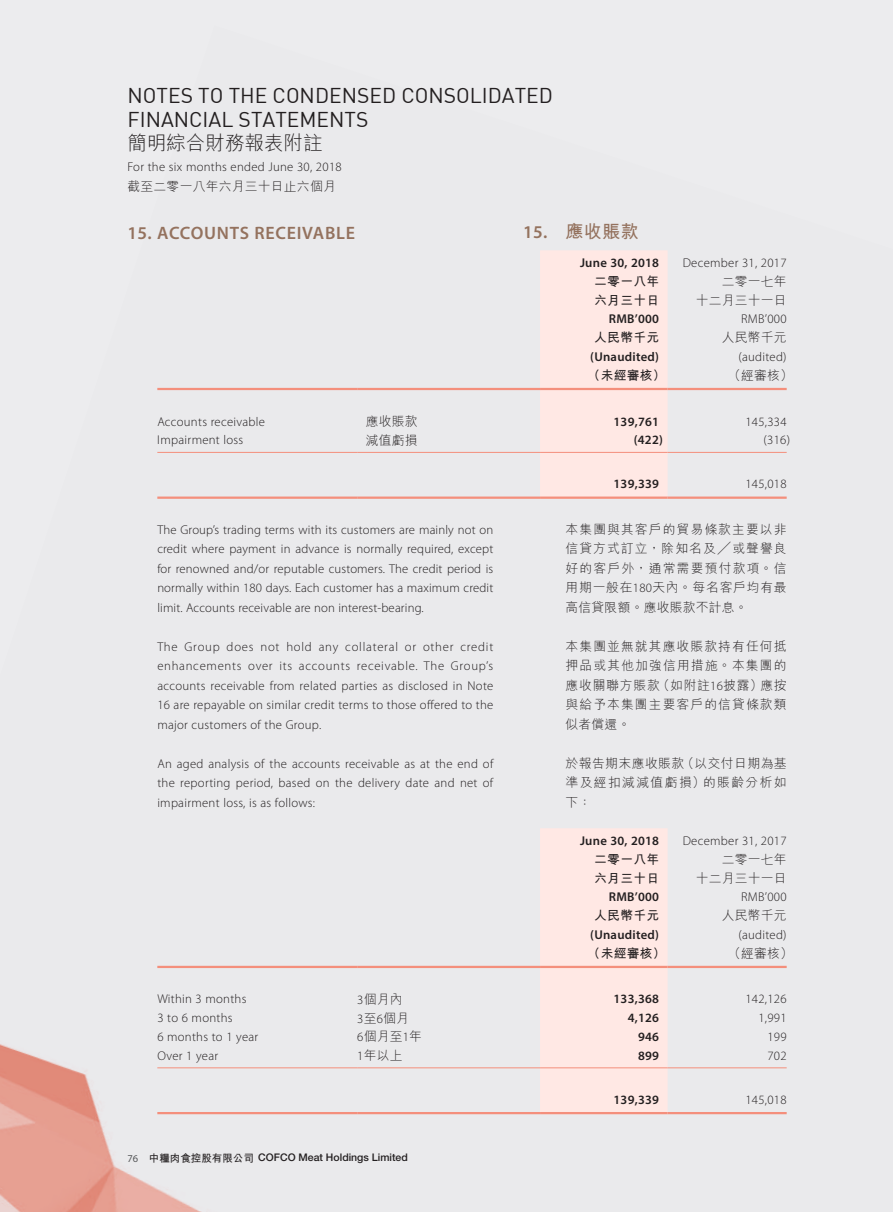
<style>
.page{position:relative;width:893px;height:1212px;background:#fff}
.page>*{position:absolute;margin:0;border:0;box-sizing:border-box;transform-origin:0 0}
.t1{font:21px/24px "DIN";color:#231f20}
.t2{font:300 19.5px "M Hei HK";color:#231f20}
.t3{font:600 18px "Myriad Pro";letter-spacing:.04em;color:#94725e}
.t4{font:700 18px "M Hei HK";color:#94725e}
.t5{font:300 12.75px/19.5px "Myriad Pro";letter-spacing:.02em;color:#231f20;text-align:justify}
.t6{font:300 12.75px/19.5px "M Hei HK";letter-spacing:.04em;color:#231f20;text-align:justify}
.t7{font:600 12.75px "Myriad Pro";letter-spacing:.02em;color:#231f20}
.t8{font:700 12.75px "M Hei HK";letter-spacing:.02em;color:#231f20}
.t9{font:300 12.75px "M Hei HK";letter-spacing:.02em;color:#231f20}
.t10{font:500 10.5px "Helvetica Neue LT Std";color:#231f20}
.s1{font-family:"Myriad Pro";font-weight:600}
.s2{font-family:"Myriad Pro"}
.s3{font-family:"Myriad Pro";font-weight:400;color:#57585a}
.s4{font-family:"M Hei HK";font-weight:700}
</style>
<div class="page">
<div style="left:0;top:26px;width:893px;height:1186px;background:#eaeaec"></div>
<div style="left:540px;top:250px;width:128px;height:246px;background:#ffe8e4"></div>
<hr style="left:157px;top:388px;width:200px;height:2px;background:#f48f7c">
<hr style="left:357px;top:388px;width:183px;height:2px;background:#f48f7c">
<hr style="left:540px;top:388px;width:128px;height:2px;background:#f48f7c">
<hr style="left:668px;top:388px;width:119px;height:2px;background:#f48f7c">
<hr style="left:157px;top:452px;width:200px;height:1px;background:#f48f7c">
<hr style="left:357px;top:452px;width:183px;height:1px;background:#f48f7c">
<hr style="left:540px;top:452px;width:128px;height:1px;background:#f48f7c">
<hr style="left:668px;top:452px;width:119px;height:1px;background:#f48f7c">
<hr style="left:157px;top:496px;width:200px;height:3px;background:#f48f7c">
<hr style="left:357px;top:496px;width:183px;height:3px;background:#f48f7c">
<hr style="left:540px;top:496px;width:128px;height:3px;background:#f48f7c">
<hr style="left:668px;top:496px;width:119px;height:3px;background:#f48f7c">
<div style="left:540px;top:828px;width:128px;height:284px;background:#ffe8e4"></div>
<hr style="left:157px;top:966px;width:200px;height:2px;background:#f48f7c">
<hr style="left:357px;top:966px;width:183px;height:2px;background:#f48f7c">
<hr style="left:540px;top:966px;width:128px;height:2px;background:#f48f7c">
<hr style="left:668px;top:966px;width:119px;height:2px;background:#f48f7c">
<hr style="left:157px;top:1067px;width:200px;height:1px;background:#f48f7c">
<hr style="left:357px;top:1067px;width:183px;height:1px;background:#f48f7c">
<hr style="left:540px;top:1067px;width:128px;height:1px;background:#f48f7c">
<hr style="left:668px;top:1067px;width:119px;height:1px;background:#f48f7c">
<hr style="left:157px;top:1112px;width:200px;height:2px;background:#f48f7c">
<hr style="left:357px;top:1112px;width:183px;height:2px;background:#f48f7c">
<hr style="left:540px;top:1112px;width:128px;height:2px;background:#f48f7c">
<hr style="left:668px;top:1112px;width:119px;height:2px;background:#f48f7c">
<h1 class="t1" style="left:128px;top:83px;width:427px">NOTES TO THE CONDENSED CONSOLIDATED<br>FINANCIAL STATEMENTS</h1>
<h2 class="t2" style="left:128px;top:130px;width:196px">簡明綜合財務報表附註</h2>
<p class="t5" style="left:128px;top:157px;width:216px">For the six months ended June 30, 2018</p>
<p class="t9" style="left:128px;top:177px;width:210px">截至二零一八年六月三十日止六個月</p>
<h3 class="t3" style="left:128px;top:221px;width:229px">15. ACCOUNTS RECEIVABLE</h3>
<h3 class="t4" style="left:523px;top:218px;width:117px"><span class="s1">15.</span> 應收賬款</h3>
<p class="t7" style="left:580px;top:255px;width:81px">June 30, 2018</p>
<p class="t5" style="left:683px;top:253px;width:105px">December 31, 2017</p>
<p class="t8" style="left:594px;top:272px;width:66px">二零一八年</p>
<p class="t6" style="left:722px;top:271px;width:66px">二零一七年</p>
<p class="t8" style="left:594px;top:291px;width:66px">六月三十日</p>
<p class="t9" style="left:696px;top:291px;width:92px">十二月三十一日</p>
<p class="t7" style="left:609px;top:311px;width:52px">RMB’000</p>
<p class="t5" style="left:741px;top:309px;width:47px">RMB’000</p>
<p class="t8" style="left:594px;top:328px;width:66px">人民幣千元</p>
<p class="t6" style="left:722px;top:328px;width:66px">人民幣千元</p>
<p class="t7" style="left:590px;top:348px;width:70px">(Unaudited)</p>
<p class="t5" style="left:738px;top:347px;width:50px">(audited)</p>
<p class="t8" style="left:588px;top:366px;width:79px">（未經審核）</p>
<p class="t6" style="left:728px;top:365px;width:66px">（經審核）</p>
<p class="t5" style="left:157px;top:412px;width:109px">Accounts receivable</p>
<p class="t6" style="left:366px;top:411px;width:53px">應收賬款</p>
<p class="t7" style="left:613px;top:413px;width:47px">139,761</p>
<p class="t5" style="left:745px;top:412px;width:43px">145,334</p>
<p class="t5" style="left:157px;top:430px;width:88px">Impairment loss</p>
<p class="t6" style="left:366px;top:430px;width:53px">減值虧損</p>
<p class="t7" style="left:634px;top:432px;width:31px">(422)</p>
<p class="t5" style="left:763px;top:430px;width:28px">(316)</p>
<p class="t7" style="left:613px;top:476px;width:47px">139,339</p>
<p class="t5" style="left:745px;top:474px;width:43px">145,018</p>
<p class="t5" style="left:157px;top:520px;width:337px">The Group’s trading terms with its customers are mainly not on credit where payment in advance is normally required, except for renowned and/or reputable customers. The credit period is normally within 180 days. Each customer has a maximum credit limit. Accounts receivable are non interest-bearing.</p>
<p class="t5" style="left:157px;top:637px;width:338px">The Group does not hold any collateral or other credit enhancements over its accounts receivable. The Group’s accounts receivable from related parties as disclosed in Note 16 are repayable on similar credit terms to those offered to the major customers of the Group.</p>
<p class="t5" style="left:157px;top:754px;width:337px">An aged analysis of the accounts receivable as at the end of the reporting period, based on the delivery date and net of impairment loss, is as follows:</p>
<p class="t7" style="left:580px;top:832px;width:81px">June 30, 2018</p>
<p class="t5" style="left:683px;top:831px;width:105px">December 31, 2017</p>
<p class="t8" style="left:594px;top:850px;width:66px">二零一八年</p>
<p class="t6" style="left:722px;top:849px;width:66px">二零一七年</p>
<p class="t8" style="left:594px;top:869px;width:66px">六月三十日</p>
<p class="t9" style="left:696px;top:869px;width:92px">十二月三十一日</p>
<p class="t7" style="left:609px;top:889px;width:52px">RMB’000</p>
<p class="t5" style="left:741px;top:887px;width:47px">RMB’000</p>
<p class="t8" style="left:594px;top:906px;width:66px">人民幣千元</p>
<p class="t6" style="left:722px;top:905px;width:66px">人民幣千元</p>
<p class="t7" style="left:590px;top:926px;width:70px">(Unaudited)</p>
<p class="t5" style="left:738px;top:925px;width:50px">(audited)</p>
<p class="t8" style="left:588px;top:944px;width:79px">（未經審核）</p>
<p class="t6" style="left:728px;top:943px;width:66px">（經審核）</p>
<p class="t5" style="left:157px;top:990px;width:91px">Within 3 months</p>
<p class="t6" style="left:357px;top:989px;width:47px"><span class="s2">3</span>個月內</p>
<p class="t7" style="left:613px;top:991px;width:47px">133,368</p>
<p class="t5" style="left:745px;top:990px;width:43px">142,126</p>
<p class="t5" style="left:157px;top:1008px;width:77px">3 to 6 months</p>
<p class="t6" style="left:357px;top:1008px;width:53px"><span class="s2">3</span>至<span class="s2">6</span>個月</p>
<p class="t7" style="left:628px;top:1010px;width:33px">4,126</p>
<p class="t5" style="left:758px;top:1008px;width:30px">1,991</p>
<p class="t5" style="left:157px;top:1027px;width:102px">6 months to 1 year</p>
<p class="t6" style="left:357px;top:1026px;width:66px"><span class="s2">6</span>個月至<span class="s2">1</span>年</p>
<p class="t7" style="left:638px;top:1028px;width:23px">946</p>
<p class="t5" style="left:767px;top:1027px;width:21px">199</p>
<p class="t5" style="left:157px;top:1046px;width:62px">Over 1 year</p>
<p class="t6" style="left:357px;top:1045px;width:47px"><span class="s2">1</span>年以上</p>
<p class="t7" style="left:638px;top:1047px;width:23px">899</p>
<p class="t5" style="left:767px;top:1046px;width:21px">702</p>
<p class="t7" style="left:613px;top:1091px;width:47px">139,339</p>
<p class="t5" style="left:745px;top:1090px;width:43px">145,018</p>
<p class="t6" style="left:566px;top:519px;width:223px">本集團與其客戶的貿易條款主要以非信貸方式訂立，除知名及╱或聲譽良好的客戶外，通常需要預付款項。信用期一般在<span class="s2">180</span>天內。每名客戶均有最高信貸限額。應收賬款不計息。</p>
<p class="t6" style="left:566px;top:636px;width:223px">本集團並無就其應收賬款持有任何抵押品或其他加強信用措施。本集團的應收關聯方賬款（如附註<span class="s2">16</span>披露）應按與給予本集團主要客戶的信貸條款類似者償還。</p>
<p class="t6" style="left:566px;top:753px;width:223px">於報告期末應收賬款（以交付日期為基準及經扣減減值虧損）的賬齡分析如下：</p>
<p class="t10" style="left:128px;top:1151px;width:282px"><span class="s3">76</span> <span class="s4">中糧肉食控股有限公司</span> COFCO Meat Holdings Limited</p>
</div>
